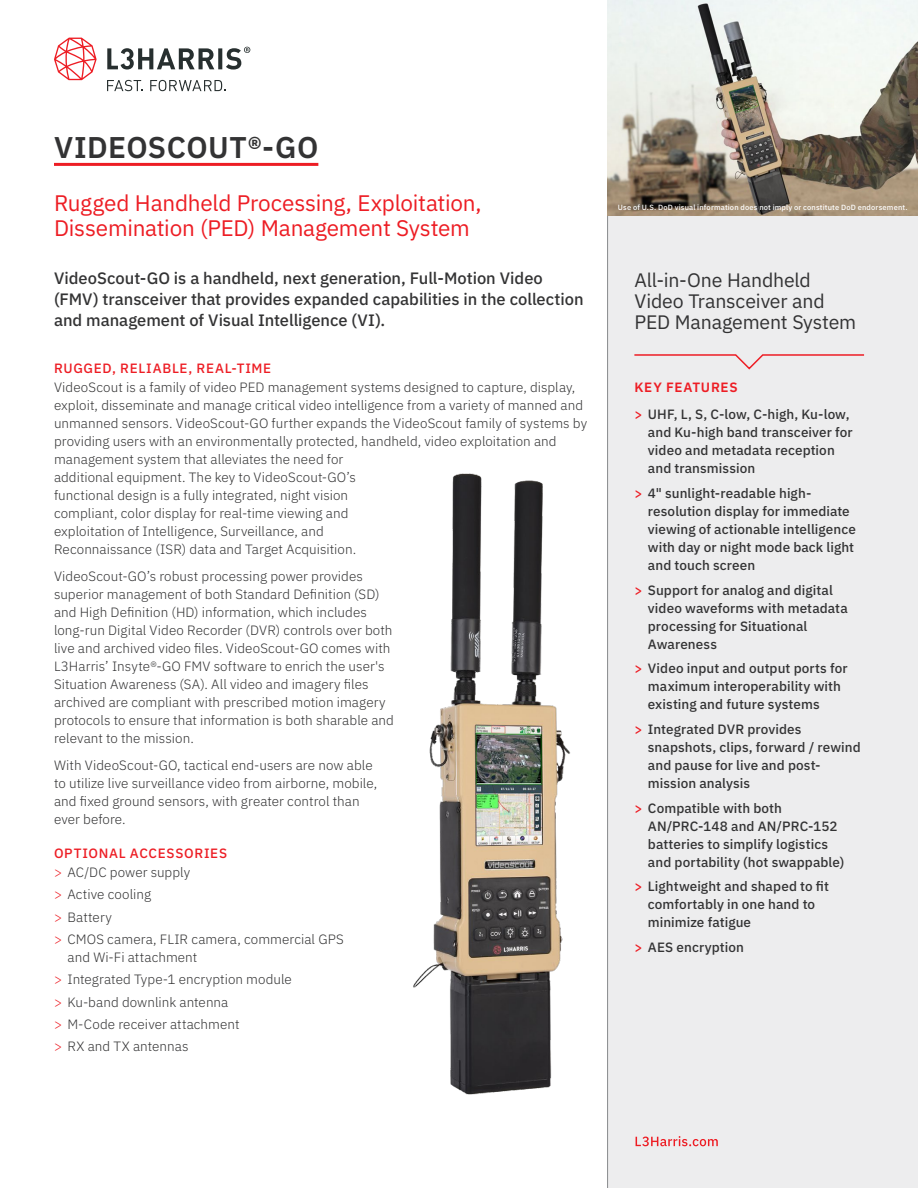
<style>
.page{position:relative;width:918px;height:1188px;background:#fff}
.page>*{position:absolute;margin:0;border:0;box-sizing:border-box;transform-origin:0 0}
.t1{font:600 30px "IBM Plex Sans";letter-spacing:.015em;color:#333334}
.t2{font:22.5px/25.5px "IBM Plex Sans";letter-spacing:-.01em;color:#ed1d24}
.t3{font:19.5px/21px "IBM Plex Sans";letter-spacing:-.01em;color:#333334}
.t4{font:500 16.5px/21px "IBM Plex Sans";color:#333334}
.t5{font:300 13.5px/18px "IBM Plex Sans";letter-spacing:.005em;color:#333334}
.t6{font:500 13.5px/18px "IBM Plex Sans";letter-spacing:.005em;color:#333334}
.t7{font:500 13.5px/19px "IBM Plex Sans";letter-spacing:.055em;color:#ed1d24}
.t8{font:500 7.5px "IBM Plex Sans";letter-spacing:.02em;color:#fff}
.s1{font-weight:300}
.s2{font-weight:300;color:#333334}
.s3{color:#ed1d24}
.s4{font-weight:600;color:#ed1d24}
</style>
<div class="page">
<div style="left:608px;top:0;width:310px;height:1188px;background:#ededee"></div>
<hr style="left:607px;top:0;width:1px;height:1188px;background:#8a8c8e">
<svg style="left:634px;top:354px;width:231px;height:16px"></svg>
<svg style="left:636px;top:1136px;width:82px;height:10px"></svg>
<hr style="left:54px;top:163px;width:264px;height:3px;background:#ed1d24">
<img style="left:413px;top:473px;width:158px;height:622px">
<img style="left:608px;top:0;width:310px;height:216px">
<svg style="left:107px;top:80px;width:36px;height:11px"></svg>
<svg style="left:150px;top:80px;width:76px;height:11px"></svg>
<svg style="left:54px;top:38px;width:43px;height:42px"></svg>
<svg style="left:107px;top:47px;width:143px;height:23px"></svg>
<h1 class="t1" style="left:54px;top:124px;width:266px">VIDEOSCOUT®-GO</h1>
<h2 class="t2" style="left:54px;top:188px;width:429px">Rugged Handheld Processing, Exploitation,<br>Dissemination (PED) Management System</h2>
<p class="t4" style="left:54px;top:267px;width:531px">VideoScout-GO is a handheld, next generation, Full-Motion Video (FMV) transceiver that provides expanded capabilities in the collection and management of Visual Intelligence (VI).</p>
<p class="t7" style="left:54px;top:358px;width:219px">RUGGED, RELIABLE, REAL-TIME</p>
<p class="t5" style="left:54px;top:378px;width:535px">VideoScout is a family of video PED management systems designed to capture, display, exploit, disseminate and manage critical video intelligence from a variety of manned and unmanned sensors. VideoScout-GO further expands the VideoScout family of systems by providing users with an environmentally protected, handheld, video exploitation and management system that alleviates the need for<br>additional equipment. The key to VideoScout-GO’s<br>functional design is a fully integrated, night vision<br>compliant, color display for real-time viewing and<br>exploitation of Intelligence, Surveillance, and<br>Reconnaissance (ISR) data and Target Acquisition.</p>
<p class="t5" style="left:54px;top:567px;width:342px">VideoScout-GO’s robust processing power provides superior management of both Standard Definition (SD) and High Definition (HD) information, which includes long-run Digital Video Recorder (DVR) controls over both live and archived video files. VideoScout-GO comes with L3Harris’ Insyte®-GO FMV software to enrich the user's Situation Awareness (SA). All video and imagery files archived are compliant with prescribed motion imagery protocols to ensure that information is both sharable and relevant to the mission.</p>
<p class="t5" style="left:54px;top:755px;width:325px">With VideoScout-GO, tactical end-users are now able to utilize live surveillance video from airborne, mobile, and fixed ground sensors, with greater control than ever before.</p>
<p class="t7" style="left:54px;top:842px;width:175px">OPTIONAL ACCESSORIES <span class="s1">&gt;</span> <span class="s2">AC/DC power supply</span></p>
<p class="t5" style="left:54px;top:882px;width:291px;line-height:22.4px"><span class="s3">&gt;</span> Active cooling<br><span class="s3">&gt;</span> Battery<br><span class="s3">&gt;</span> CMOS camera, FLIR camera, commercial GPS</p>
<p class="t5" style="left:54px;top:945px;width:239px;line-height:22.4px;text-indent:14px">and Wi-Fi attachment<br><span class="s3">&gt;</span> Integrated Type-1 encryption module <span class="s3">&gt;</span> Ku-band downlink antenna<br><span class="s3">&gt;</span> M-Code receiver attachment<br><span class="s3">&gt;</span> RX and TX antennas</p>
<p class="t8" style="left:618px;top:201px;width:291px">Use of U.S. DoD visual information does not imply or constitute DoD endorsement.</p>
<h3 class="t3" style="left:634px;top:268px;width:223px">All-in-One Handheld<br>Video Transceiver and<br>PED Management System</h3>
<p class="t6" style="left:634px;top:373px;width:217px;line-height:27px"><span class="s4">KEY FEATURES<br></span><span class="s3">&gt;</span> UHF, L, S, C-low, C-high, Ku-low,</p>
<p class="t6" style="left:648px;top:422px;width:206px">and Ku-high band transceiver for video and metadata reception and transmission</p>
<p class="t6" style="left:648px;top:483px;width:210px;text-indent:-14px"><span class="s3">&gt;</span> 4" sunlight-readable high&shy;resolution display for immediate viewing of actionable intelligence with day or night mode back light and touch screen</p>
<p class="t6" style="left:648px;top:580px;width:201px;text-indent:-14px"><span class="s3">&gt;</span> Support for analog and digital video waveforms with metadata processing for Situational<br>Awareness</p>
<p class="t6" style="left:648px;top:658px;width:201px;text-indent:-14px"><span class="s3">&gt;</span> Video input and output ports for maximum interoperability with existing and future systems</p>
<p class="t6" style="left:648px;top:719px;width:214px;text-indent:-14px"><span class="s3">&gt;</span> Integrated DVR provides snapshots, clips, forward / rewind and pause for live and post&shy;mission analysis</p>
<p class="t6" style="left:648px;top:798px;width:198px;text-indent:-14px"><span class="s3">&gt;</span> Compatible with both<br>AN/PRC-148 and AN/PRC-152 batteries to simplify logistics and portability (hot swappable)</p>
<p class="t6" style="left:648px;top:877px;width:183px;text-indent:-14px"><span class="s3">&gt;</span> Lightweight and shaped to fit comfortably in one hand to minimize fatigue</p>
<p class="t6" style="left:634px;top:937px;width:111px"><span class="s3">&gt;</span> AES encryption</p>
</div>
